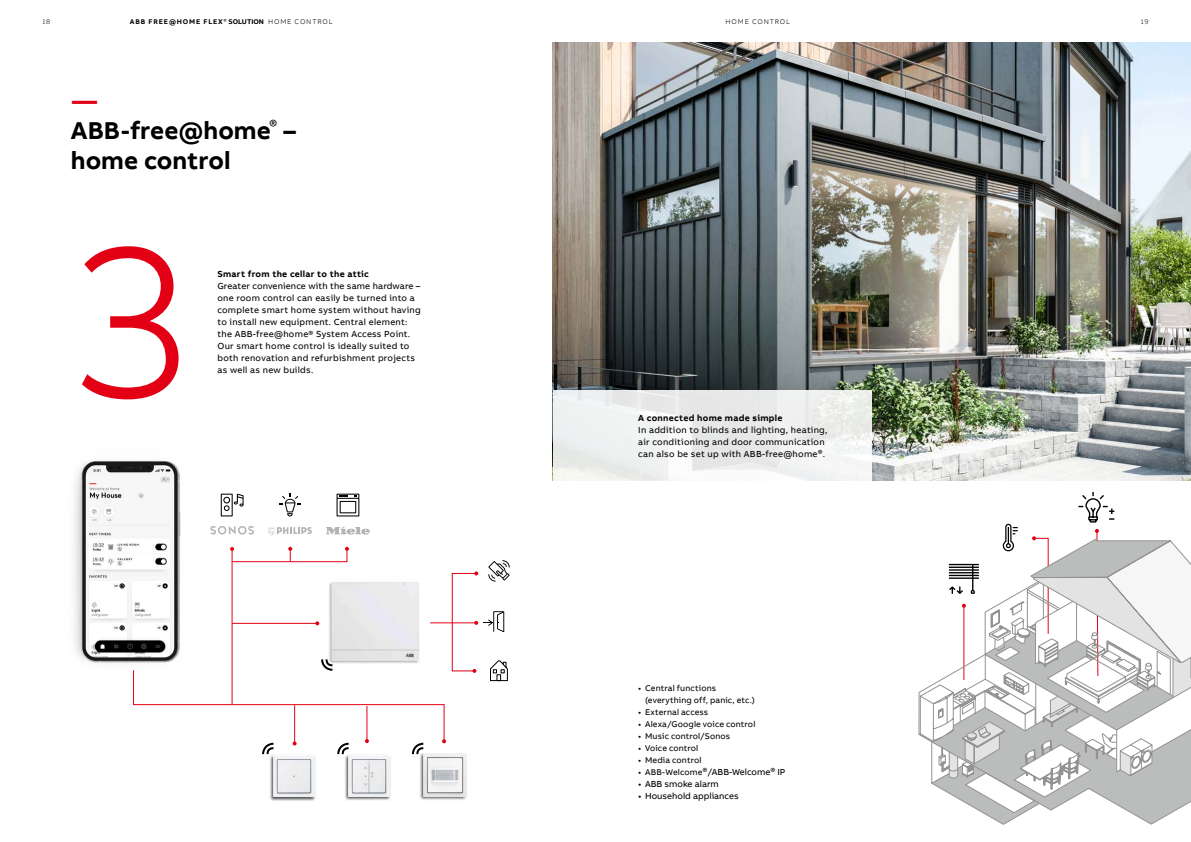
<style>
.page{position:relative;width:1191px;height:842px;background:#fff}
.page>*{position:absolute;margin:0;border:0;box-sizing:border-box;transform-origin:0 0}
.t1{font:300 220px "AB Bvoice";color:#e30015}
.t2{font:700 25px/30px "AB Bvoice";color:#000}
.t3{font:9px/12px "AB Bvoice";letter-spacing:.03em;color:#000}
.t4{font:9px "AB Bvoice";color:#000}
.t5{font:700 9px "AB Bvoice";letter-spacing:.03em;color:#000}
.t6{font:8.5px/12px "AB Bvoice";letter-spacing:.015em;color:#000}
.t7{font:700 7px "AB Bvoice";letter-spacing:.12em;color:#000}
.t8{font:300 7px "AB Bvoice";letter-spacing:.12em;color:#000}
.s1{font-weight:400;font-size:6px}
.s2{font-weight:300}
.s3{color:#e30015}
.s4{font-size:8.5px}
</style>
<div class="page">
<img style="left:553px;top:43px;width:638px;height:438px">
<div style="left:553px;top:391px;width:318px;height:95px;background:linear-gradient(to bottom,#e9eaea,#f4f5f5)"></div>
<img style="left:74px;top:460px;width:107px;height:204px">
<svg style="left:210px;top:526px;width:44px;height:9px"></svg>
<svg style="left:221px;top:494px;width:22px;height:22px"></svg>
<svg style="left:268px;top:527px;width:44px;height:8px"></svg>
<svg style="left:279px;top:494px;width:22px;height:22px"></svg>
<svg style="left:326px;top:527px;width:44px;height:8px"></svg>
<svg style="left:336px;top:494px;width:23px;height:22px"></svg>
<div style="left:269px;top:754px;width:47px;height:47px;background:#000;opacity:.7"></div>
<img style="left:273px;top:756px;width:42px;height:41px">
<div style="left:344px;top:754px;width:47px;height:47px;background:#000;opacity:.7"></div>
<img style="left:348px;top:756px;width:42px;height:41px">
<div style="left:420px;top:753px;width:47px;height:47px;background:#000;opacity:.7"></div>
<img style="left:424px;top:756px;width:42px;height:40px">
<svg style="left:132px;top:547px;width:378px;height:209px"></svg>
<img style="left:81px;top:461px;width:98px;height:200px">
<svg style="left:918px;top:492px;width:273px;height:332px"></svg>
<p class="t8" style="left:43px;top:17px;width:9px">18</p>
<p class="t7" style="left:130px;top:17px;width:204px">ABB FREE@HOME FLEX<span class="s1">®</span> SOLUTION <span class="s2">HOME CONTROL</span></p>
<p class="t8" style="left:725px;top:17px;width:66px">HOME CONTROL</p>
<p class="t8" style="left:1140px;top:17px;width:9px">19</p>
<h2 class="t2" style="left:71px;top:85px;width:226px"><span class="s3">—<br></span>ABB-free@home<sup>®</sup> – home control</h2>
<h1 class="t1" style="left:72px;top:193px;width:121px">3</h1>
<p class="t5" style="left:217px;top:268px;width:153px">Smart from the cellar to the attic</p>
<p class="t3" style="left:217px;top:280px;width:205px">Greater convenience with the same hardware – one room control can easily be turned into a complete smart home system without having to install new equipment. Central element: the ABB-free@home® System Access Point.<br>Our smart home control is ideally suited to both renovation and refurbishment projects</p>
<p class="t3" style="left:217px;top:364px;width:97px">as well as new builds.</p>
<p class="t5" style="left:638px;top:412px;width:146px">A connected home made simple</p>
<p class="t3" style="left:638px;top:424px;width:191px">In addition to blinds and lighting, heating, air conditioning and door communication can also be set up with ABB-free@home®.</p>
<p class="t6" style="left:645px;top:682px;width:111px;text-indent:-7px">• Central functions (everything off, panic, etc.)</p>
<p class="t6" style="left:638px;top:706px;width:72px">• External access</p>
<p class="t6" style="left:638px;top:718px;width:119px">• Alexa/Google voice control</p>
<p class="t6" style="left:638px;top:730px;width:94px">• Music control/Sonos</p>
<p class="t6" style="left:638px;top:742px;width:62px">• Voice control</p>
<p class="t6" style="left:638px;top:754px;width:65px">• Media control</p>
<p class="t4" style="left:638px;top:766px;width:149px"><span class="s4">• ABB-Welcome</span>®/ABB-Welcome® IP</p>
<p class="t4" style="left:638px;top:778px;width:82px">• ABB smoke alarm</p>
<p class="t4" style="left:638px;top:790px;width:102px">• Household appliances</p>
</div>
